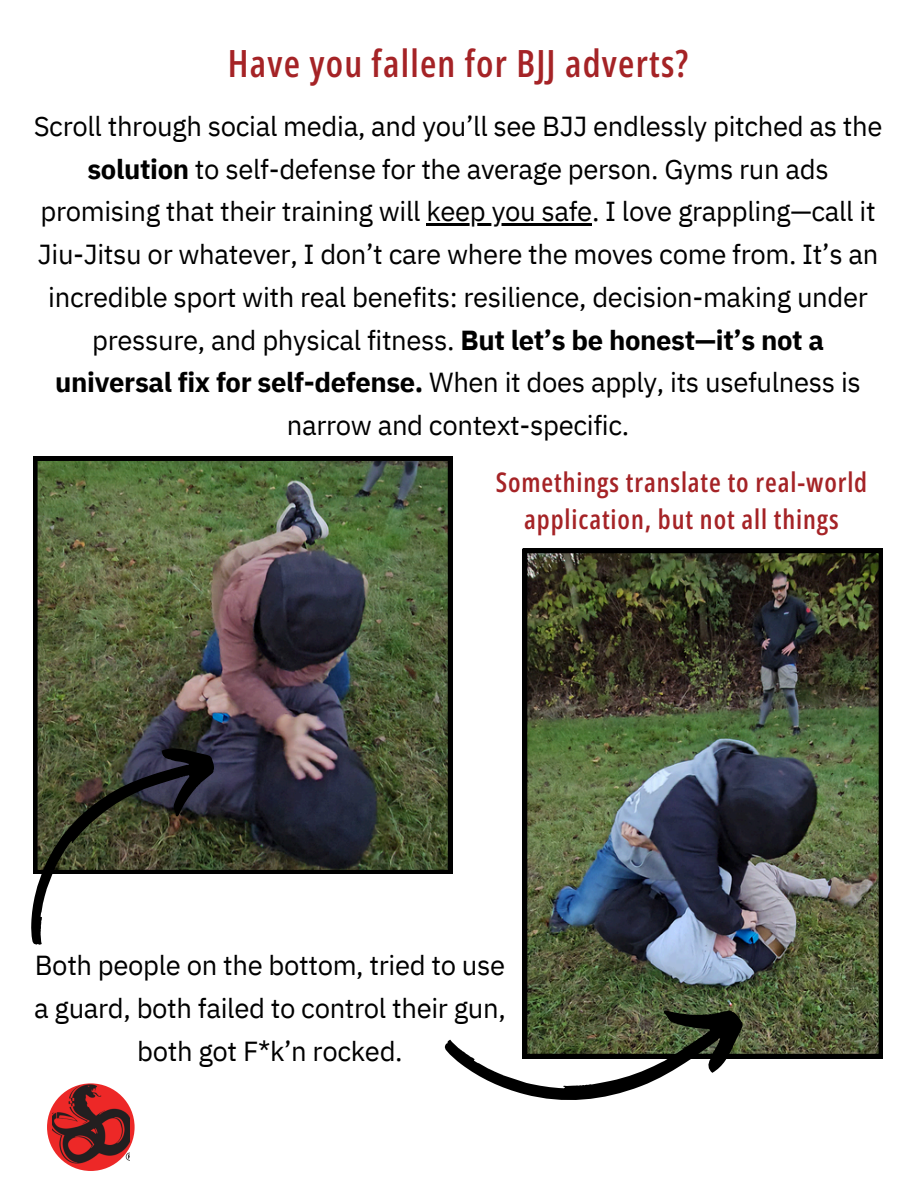
<style>
.page{position:relative;width:918px;height:1188px;background:#fff}
.page>*{position:absolute;margin:0;border:0;box-sizing:border-box;transform-origin:0 0}
.t1{font:600 37.5px "Open Sans Condensed";letter-spacing:.035em;color:#a52326}
.t2{font:27.45px/42.8px "IBM Plex Sans";letter-spacing:-.015em;color:#000;text-align:center}
.t3{font:600 27px/37.2px "Open Sans Condensed";letter-spacing:.035em;color:#a52326;text-align:center}
.s1{font-weight:700}
</style>
<div class="page">
<div style="left:47px;top:1083px;width:88px;height:88px;background:#ed2827;border-radius:50%"></div>
<img style="left:52px;top:1083px;width:78px;height:81px">
<img style="left:33px;top:457px;width:419px;height:417px">
<img style="left:523px;top:549px;width:360px;height:509px">
<hr style="left:426px;top:224px;width:166px;height:2px;background:#000">
<svg style="left:444px;top:992px;width:309px;height:108px"></svg>
<svg style="left:31px;top:722px;width:199px;height:223px"></svg>
<p class="t1" style="left:228px;top:37px;width:462px">Have you fallen for BJJ adverts?</p>
<p class="t2" style="left:34px;top:104px;width:850px">Scroll through social media, and you’ll see BJJ endlessly pitched as the <span class="s1">solution</span> to self-defense for the average person. Gyms run ads promising that their training will keep you safe. I love grappling—call it</p>
<h2 class="t2" style="left:38px;top:232px;width:842px">Jiu-Jitsu or whatever, I don’t care where the moves come from. It’s an incredible sport with real benefits: resilience, decision-making under pressure, and physical fitness. <span class="s1">But let’s be honest—it’s not a universal fix for self-defense.</span> When it does apply, its usefulness is narrow and context-specific.</h2>
<p class="t3" style="left:496px;top:463px;width:373px">Somethings translate to real-world application, but not all things</p>
<p class="t2" style="left:34px;top:944px;width:473px">Both people on the bottom, tried to use a guard, both failed to control their gun, both got F*k’n rocked.</p>
</div>
